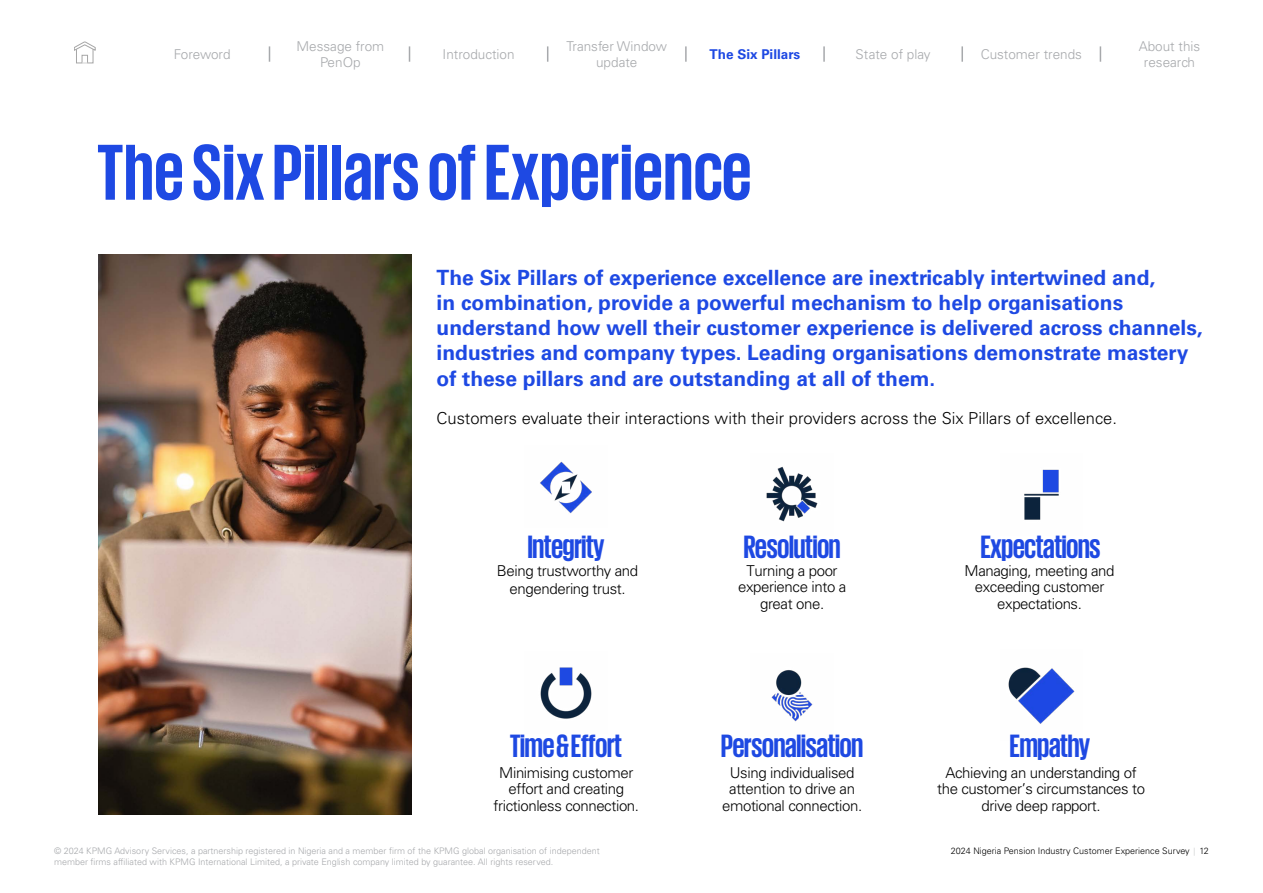
<style>
.page{position:relative;width:1263px;height:893px;background:#fff}
.page>*{position:absolute;margin:0;border:0;box-sizing:border-box;transform-origin:0 0}
.t1{font:700 81px "KPMG";color:#1e49e3}
.t2{font:700 33px "KPMG";letter-spacing:-.025em;color:#1e49e2}
.t3{font:700 21px/25.2px "Univers LT Std";color:#1e49e3}
.t4{font:300 16.5px "Univers LT Std";color:#000}
.t5{font:300 15px/16.5px "Univers LT Std";letter-spacing:-.025em;color:#000;text-align:center}
.t6{font:300 13.5px/16.2px "Univers LT Std";color:#a7a9ac;text-align:center}
.t7{font:700 13.5px "Univers LT Std";color:#1e49e3}
.t8{font:300 9px "Univers LT Std";color:#a7a9ac}
.t9{font:300 9px "Univers LT Std";color:#000}
</style>
<div class="page">
<svg style="left:74px;top:42px;width:21px;height:9px"></svg>
<div style="left:76px;top:49px;width:17px;height:14px;border:1px solid #a6a6a6"></div>
<div style="left:82px;top:55px;width:6px;height:8px;border:1px solid #a6a6a6"></div>
<svg style="left:269px;top:46px;width:1px;height:16px"></svg>
<svg style="left:409px;top:46px;width:1px;height:16px"></svg>
<svg style="left:547px;top:46px;width:1px;height:16px"></svg>
<svg style="left:685px;top:46px;width:2px;height:16px"></svg>
<svg style="left:823px;top:46px;width:2px;height:16px"></svg>
<svg style="left:961px;top:46px;width:2px;height:16px"></svg>
<svg style="left:1100px;top:46px;width:1px;height:16px"></svg>
<img style="left:1008px;top:667px;width:67px;height:57px">
<img style="left:1024px;top:469px;width:35px;height:51px">
<img style="left:540px;top:461px;width:52px;height:53px">
<img style="left:771px;top:670px;width:42px;height:52px">
<img style="left:766px;top:466px;width:52px;height:56px">
<img style="left:540px;top:667px;width:52px;height:52px">
<img style="left:98px;top:255px;width:314px;height:559px">
<p class="t6" style="left:174px;top:46px;width:58px">Foreword</p>
<p class="t6" style="left:443px;top:46px;width:74px">Introduction</p>
<p class="t6" style="left:567px;top:38px;width:102px">Transfer Window update</p>
<p class="t7" style="left:709px;top:46px;width:92px">The Six Pillars</p>
<p class="t6" style="left:856px;top:46px;width:77px">State of play</p>
<p class="t6" style="left:981px;top:46px;width:103px">Customer trends</p>
<p class="t6" style="left:1139px;top:38px;width:63px">About this research</p>
<p class="t6" style="left:296px;top:38px;width:89px">Message from<br>PenOp</p>
<h1 class="t1" style="left:97px;top:132px;width:656px">The Six Pillars of Experience</h1>
<p class="t3" style="left:436px;top:265px;width:768px">The Six Pillars of experience excellence are inextricably intertwined and,<br>in combination, provide a powerful mechanism to help organisations understand how well their customer experience is delivered across channels, industries and company types. Leading organisations demonstrate mastery of these pillars and are outstanding at all of them.</p>
<p class="t4" style="left:436px;top:408px;width:682px">Customers evaluate their interactions with their providers across the Six Pillars of excellence.</p>
<h2 class="t2" style="left:527px;top:530px;width:79px">Integrity</h2>
<h2 class="t2" style="left:743px;top:530px;width:99px">Resolution</h2>
<h2 class="t2" style="left:980px;top:530px;width:122px">Expectations</h2>
<p class="t5" style="left:497px;top:562px;width:143px;line-height:18px">Being trustworthy and engendering trust.</p>
<p class="t5" style="left:738px;top:562px;width:110px">Turning a poor experience into a great one.</p>
<p class="t5" style="left:964px;top:562px;width:152px">Managing, meeting and exceeding customer expectations.</p>
<h2 class="t2" style="left:510px;top:730px;width:114px">Time &amp; Effort</h2>
<h2 class="t2" style="left:721px;top:730px;width:144px">Personalisation</h2>
<h2 class="t2" style="left:1009px;top:730px;width:82px">Empathy</h2>
<p class="t5" style="left:493px;top:764px;width:147px">Minimising customer effort and creating frictionless connection.</p>
<p class="t5" style="left:722px;top:764px;width:142px">Using individualised attention to drive an emotional connection.</p>
<p class="t5" style="left:937px;top:764px;width:209px">Achieving an understanding of the customer’s circumstances to drive deep rapport.</p>
<p class="t8" style="left:54px;top:846px;width:547px">© 2024 KPMG Advisory Services, a partnership registered in Nigeria and a member firm of the KPMG global organisation of independent</p>
<p class="t9" style="left:1199px;top:846px;width:11px">12</p>
<p class="t8" style="left:54px;top:856px;width:501px">member firms affiliated with KPMG International Limited, a private English company limited by guarantee. All rights reserved.</p>
<p class="t9" style="left:951px;top:846px;width:240px">2024 Nigeria Pension Industry Customer Experience Survey</p>
</div>
